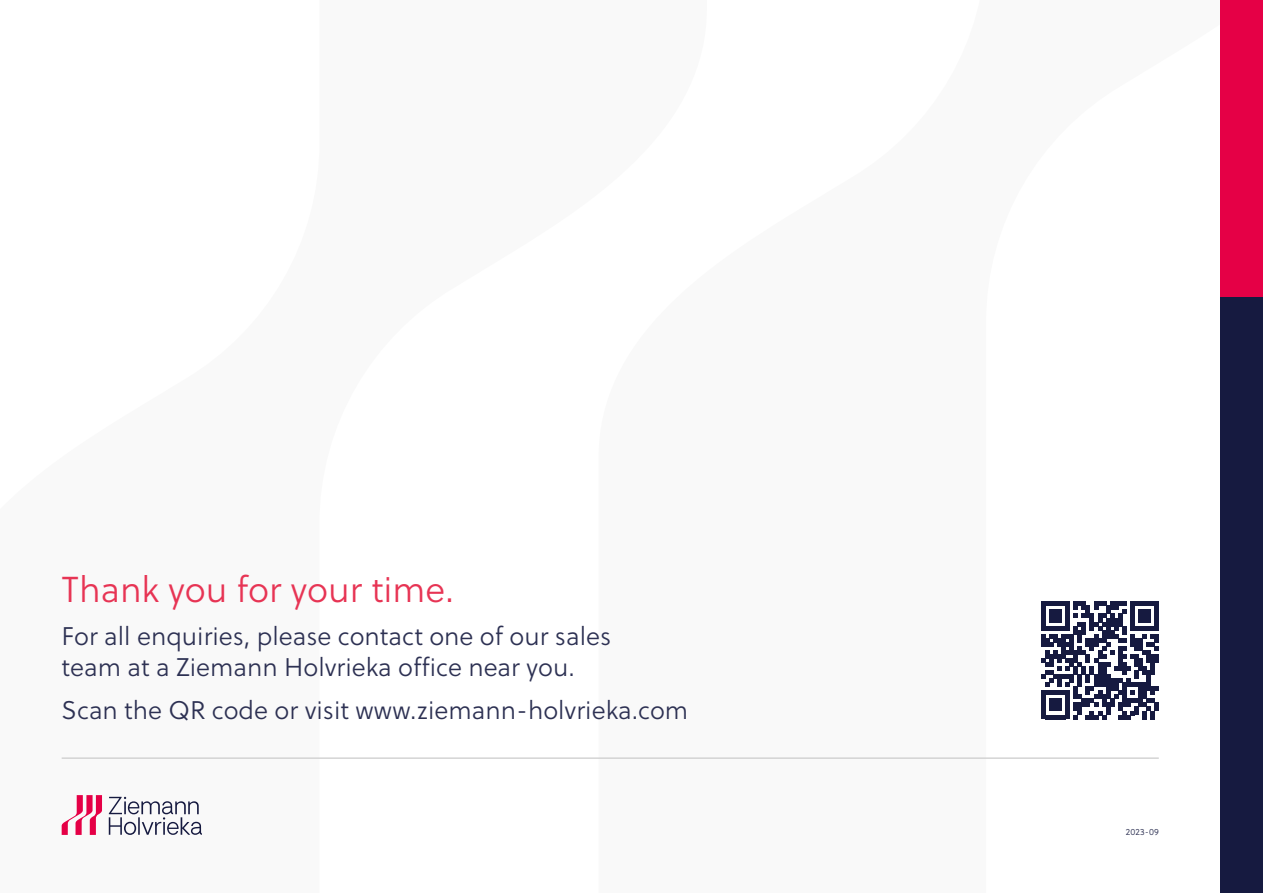
<style>
.page{position:relative;width:1263px;height:893px;background:#fff}
.page>*{position:absolute;margin:0;border:0;box-sizing:border-box;transform-origin:0 0}
.t1{font:36px "Soleil Lt";color:#e73454}
.t2{font:25.5px/30.6px "Soleil Lt";color:#2d3153}
.t3{font:9px "Soleil Lt";letter-spacing:.01em;color:#2d3153}
</style>
<div class="page">
<svg style="left:109px;top:797px;width:93px;height:38px"></svg>
<svg style="left:62px;top:795px;width:40px;height:40px"></svg>
<div style="left:1220px;top:0;width:43px;height:298px;background:#e50046"></div>
<div style="left:1220px;top:298px;width:43px;height:595px;background:#161a40"></div>
<hr style="left:62px;top:757px;width:1097px;height:2px;background:#c6c6c6">
<svg style="left:1041px;top:602px;width:118px;height:117px"></svg>
<div style="left:1154px;top:703px;width:5px;height:8px;background:#161a40"></div>
<h1 class="t1" style="left:62px;top:564px;width:394px">Thank you for your time.</h1>
<p class="t2" style="left:62px;top:621px;width:551px">For all enquiries, please contact one of our sales team at a Ziemann Holvrieka office near you.</p>
<p class="t2" style="left:62px;top:695px;width:628px">Scan the QR code or visit www.ziemann-holvrieka.com</p>
<p class="t3" style="left:1126px;top:825px;width:34px">2023-09</p>
</div>
